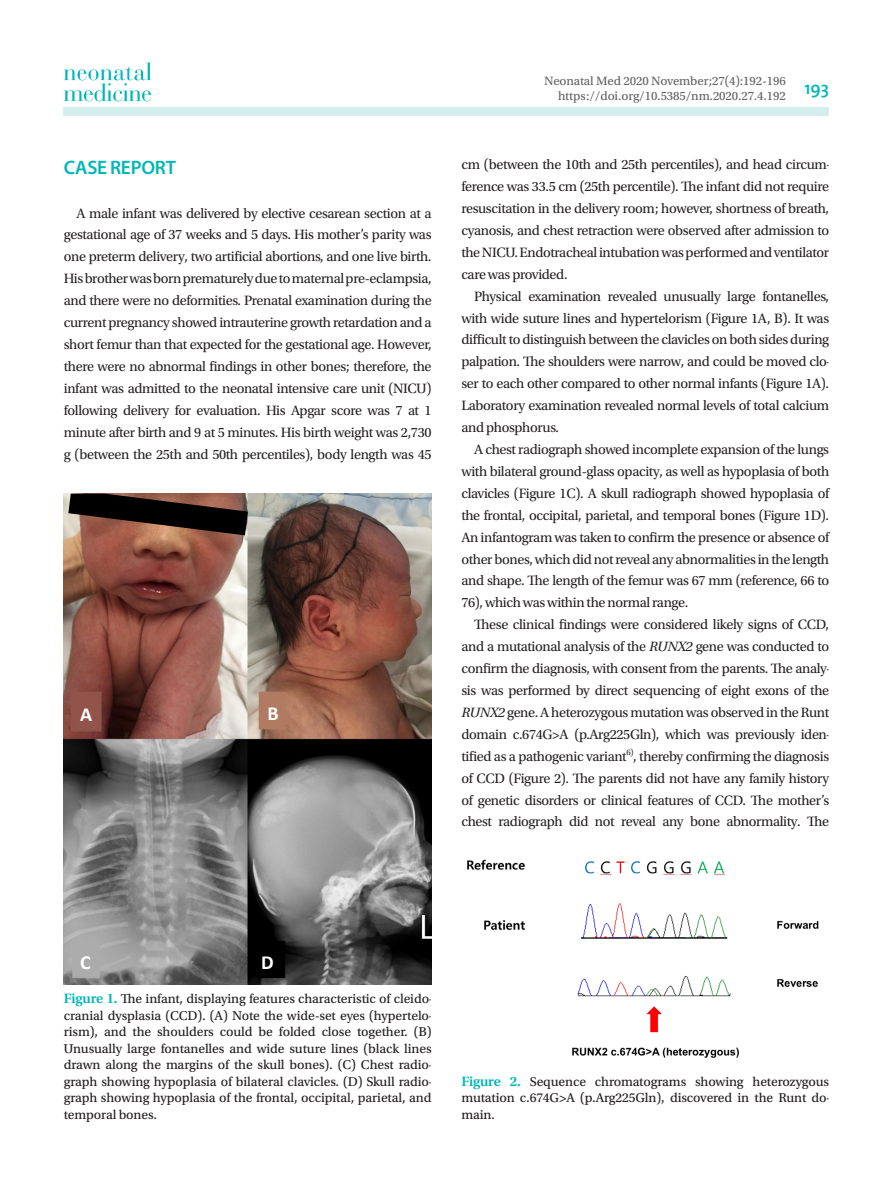
<style>
.page{position:relative;width:893px;height:1191px;background:#fff}
.page>*{position:absolute;margin:0;border:0;box-sizing:border-box;transform-origin:0 0}
.t1{font:700 19.95px "Calibri";color:#fff}
.서론-영문{font:600 19.5px "Myriad Pro";letter-spacing:-.01em;color:#00b7b8}
.t2{font:600 18px "The Mix";color:#00b7b8}
.바탕글-영문{font:14.25px/21.9px "Utopia Std";letter-spacing:-.025em;color:#231f20;text-align:justify}
.Fig{font:13.5px/16.5px "Utopia Std Capt";letter-spacing:-.01em;color:#231f20;text-align:justify}
.t3{font:12.75px "Utopia Std Capt";letter-spacing:-.01em;color:#636366}
.s1{font-style:italic}
.s2{font-family:"Utopia Std";font-weight:600;font-size:14.25px;color:#00b7b8}
</style>
<div class="page">
<div style="left:64px;top:107px;width:765px;height:9px;background:#d4eded"></div>
<svg style="left:64px;top:62px;width:87px;height:39px"></svg>
<img style="left:63px;top:493px;width:368px;height:491px">
<svg style="left:68px;top:493px;width:180px;height:42px"></svg>
<img style="left:467px;top:859px;width:352px;height:199px">
<p class="서론-영문" style="left:64px;top:155px;width:114px">CASE REPORT</p>
<p class="바탕글-영문" style="left:64px;top:202px;width:369px;text-indent:13px">A male infant was delivered by elective cesarean section at a gestational age of 37 weeks and 5 days. His mother’s parity was one preterm delivery, two artificial abortions, and one live birth.<br>His brother was born prematurely due to maternal pre-eclampsia, and there were no deformities. Prenatal examination during the current pregnancy showed intrauterine growth retardation and a short femur than that expected for the gestational age. However, there were no abnormal findings in other bones; therefore, the infant was admitted to the neonatal intensive care unit (NICU) following delivery for evaluation. His Apgar score was 7 at 1 minute after birth and 9 at 5 minutes. His birth weight was 2,730 g (between the 25th and 50th percentiles), body length was 45</p>
<p class="t1" style="left:80px;top:701px;width:14px">A</p>
<p class="t1" style="left:268px;top:701px;width:13px">B</p>
<p class="t3" style="left:544px;top:74px;width:243px">Neonatal Med 2020 November;27(4):192-196</p>
<p class="t3" style="left:558px;top:89px;width:229px">https://doi.org/10.5385/nm.2020.27.4.192</p>
<p class="t2" style="left:804px;top:73px;width:26px">193</p>
<p class="바탕글-영문" style="left:461px;top:154px;width:369px">cm (between the 10th and 25th percentiles), and head circum&shy;ference was 33.5 cm (25th percentile). The infant did not require resuscitation in the delivery room; however, shortness of breath, cyanosis, and chest retraction were observed after admission to the NICU. Endotracheal intubation was performed and ventilator care was provided.</p>
<p class="바탕글-영문" style="left:461px;top:285px;width:369px;text-indent:13px">Physical examination revealed unusually large fontanelles, with wide suture lines and hypertelorism (Figure 1A, B). It was difficult to distinguish between the clavicles on both sides during palpation. The shoulders were narrow, and could be moved clo&shy;ser to each other compared to other normal infants (Figure 1A).<br>Laboratory examination revealed normal levels of total calcium and phosphorus.</p>
<p class="바탕글-영문" style="left:461px;top:439px;width:369px;text-indent:13px">A chest radiograph showed incomplete expansion of the lungs with bilateral ground-glass opacity, as well as hypoplasia of both clavicles (Figure 1C). A skull radiograph showed hypoplasia of the frontal, occipital, parietal, and temporal bones (Figure 1D).<br>An infantogram was taken to confirm the presence or absence of other bones, which did not reveal any abnormalities in the length and shape. The length of the femur was 67 mm (reference, 66 to 76), which was within the normal range.</p>
<p class="바탕글-영문" style="left:461px;top:614px;width:369px;text-indent:13px">These clinical findings were considered likely signs of CCD, and a mutational analysis of the <span class="s1">RUNX2</span> gene was conducted to confirm the diagnosis, with consent from the parents. The analy&shy;sis was performed by direct sequencing of eight exons of the <span class="s1">RUNX2</span> gene. A heterozygous mutation was observed in the Runt domain c.674G&gt;A (p.Arg225Gln), which was previously iden&shy;tified as a pathogenic variant<sup>6)</sup>, thereby confirming the diagnosis of CCD (Figure 2). The parents did not have any family history of genetic disorders or clinical features of CCD. The mother’s chest radiograph did not reveal any bone abnormality. The</p>
<p class="t1" style="left:80px;top:949px;width:12px">C</p>
<p class="t1" style="left:261px;top:949px;width:14px">D</p>
<p class="Fig" style="left:64px;top:990px;width:369px"><span class="s2">Figure 1.</span> The infant, displaying features characteristic of cleido&shy;cranial dysplasia (CCD). (A) Note the wide-set eyes (hypertelo&shy;rism), and the shoulders could be folded close together. (B)<br>Unusually large fontanelles and wide suture lines (black lines drawn along the margins of the skull bones). (C) Chest radio&shy;graph showing hypoplasia of bilateral clavicles. (D) Skull radio&shy;graph showing hypoplasia of the frontal, occipital, parietal, and temporal bones.</p>
<p class="Fig" style="left:461px;top:1073px;width:369px"><span class="s2">Figure 2.</span> Sequence chromatograms showing heterozygous mutation c.674G&gt;A (p.Arg225Gln), discovered in the Runt do&shy;main.</p>
</div>
